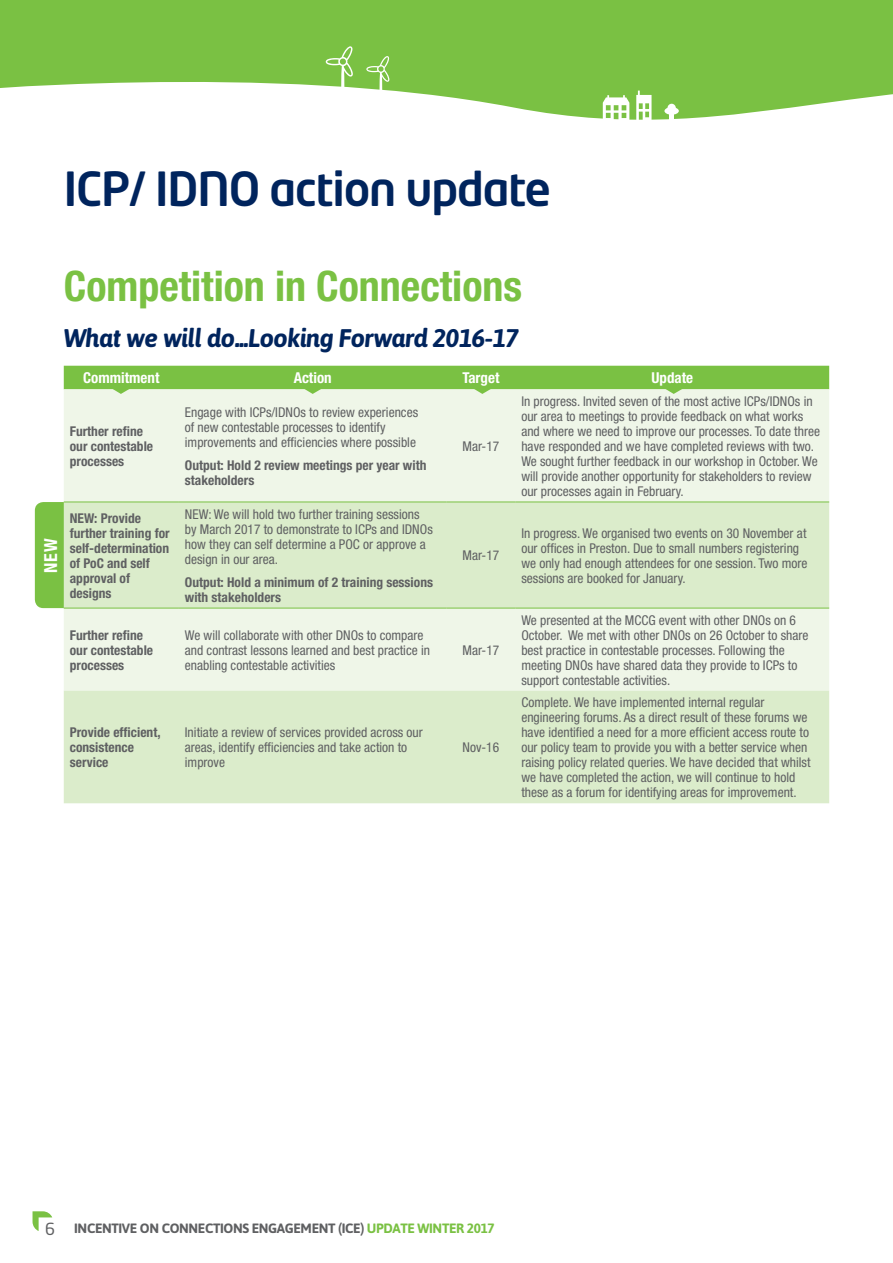
<style>
.page{position:relative;width:893px;height:1263px;background:#fff}
.page>*{position:absolute;margin:0;border:0;box-sizing:border-box;transform-origin:0 0}
.t1{font:500 46.5px "Neo Tech Std";letter-spacing:-.025em;color:#00245d}
.t2{font:700 condensed 42px "Helvetica Neue LT";color:#7ac143}
.t3{font:italic 700 25.5px "Asap";letter-spacing:-.025em;color:#00245d}
.t4{font:700 condensed 18px "Helvetica Neue LT";color:#fff}
.t5{font:700 condensed 15px "Helvetica Neue LT";color:#fff}
.t6{font:condensed 13.5px/15px "Helvetica Neue LT";color:#5f6062}
.t7{font:700 condensed 13.5px/15px "Helvetica Neue LT";color:#5f6062}
.t8{font:700 13.5px "Asap";letter-spacing:-.025em;color:#5f6062}
.s1{font-family:"Neo Tech Std";font-weight:400;font-size:16.5px}
.s2{color:#7ac143}
</style>
<div class="page">
<svg style="left:0;top:0;width:893px;height:120px"></svg>
<svg style="left:326px;top:46px;width:27px;height:43px"></svg>
<svg style="left:366px;top:56px;width:23px;height:36px"></svg>
<svg style="left:636px;top:91px;width:15px;height:29px"></svg>
<svg style="left:664px;top:104px;width:15px;height:16px"></svg>
<svg style="left:603px;top:95px;width:26px;height:25px"></svg>
<div style="left:35px;top:502px;width:42px;height:106px;background:#7ac143;border-radius:9px"></div>
<div style="left:64px;top:394px;width:765px;height:108px;background:#eff6e8"></div>
<svg style="left:64px;top:503px;width:765px;height:300px;background:#e0eed2"></svg>
<hr style="left:64px;top:502px;width:115px;height:1px;background:#7ac143">
<hr style="left:179px;top:502px;width:267px;height:1px;background:#7ac143">
<hr style="left:446px;top:502px;width:69px;height:1px;background:#7ac143">
<hr style="left:515px;top:502px;width:314px;height:1px;background:#7ac143">
<hr style="left:64px;top:608px;width:115px;height:1px;background:#7ac143">
<hr style="left:179px;top:608px;width:267px;height:1px;background:#7ac143">
<hr style="left:446px;top:608px;width:69px;height:1px;background:#7ac143">
<hr style="left:515px;top:608px;width:314px;height:1px;background:#7ac143">
<svg style="left:64px;top:366px;width:765px;height:28px;background:#8dc95e"></svg>
<svg style="left:33px;top:1211px;width:19px;height:20px"></svg>
<h1 class="t1" style="left:64px;top:159px;width:489px">ICP/ IDNO action update</h1>
<h2 class="t2" style="left:64px;top:261px;width:460px">Competition in Connections</h2>
<h3 class="t3" style="left:64px;top:324px;width:457px">What we will do...Looking Forward 2016-17</h3>
<p class="t5" style="left:83px;top:369px;width:78px">Commitment</p>
<p class="t5" style="left:294px;top:369px;width:40px">Action</p>
<p class="t5" style="left:462px;top:369px;width:39px">Target</p>
<p class="t5" style="left:651px;top:369px;width:43px">Update</p>
<p class="t7" style="left:70px;top:423px;width:85px">Further refine our contestable processes</p>
<p class="t6" style="left:521px;top:394px;width:300px">In progress. Invited seven of the most active ICPs/IDNOs in our area to meetings to provide feedback on what works and where we need to improve our processes. To date three have responded and we have completed reviews with two.<br>We sought further feedback in our workshop in October. We will provide another opportunity for stakeholders to review our processes again in February.</p>
<p class="t6" style="left:185px;top:404px;width:235px">Engage with ICPs/IDNOs to review experiences of new contestable processes to identify improvements and efficiencies where possible</p>
<p class="t7" style="left:185px;top:458px;width:243px">Output: Hold 2 review meetings per year with stakeholders</p>
<p class="t6" style="left:463px;top:439px;width:38px">Mar-17</p>
<h3 class="t4" style="left:40px;top:573px;width:36px;rotate:-90deg">New</h3>
<p class="t7" style="left:70px;top:510px;width:101px">NEW: Provide further training for self-determination of PoC and self approval of designs</p>
<p class="t6" style="left:185px;top:506px;width:249px">NEW: We will hold two further training sessions by March 2017 to demonstrate to ICPs and IDNOs how they can self determine a POC or approve a design in our area.</p>
<p class="t7" style="left:185px;top:575px;width:250px">Output: Hold a minimum of 2 training sessions with stakeholders</p>
<p class="t7" style="left:70px;top:627px;width:85px">Further refine our contestable processes</p>
<p class="t6" style="left:185px;top:627px;width:247px">We will collaborate with other DNOs to compare and contrast lessons learned and best practice in enabling contestable activities</p>
<p class="t7" style="left:70px;top:725px;width:92px">Provide efficient, consistence service</p>
<p class="t6" style="left:185px;top:725px;width:239px">Initiate a review of services provided across our areas, identify efficiencies and take action to improve</p>
<p class="t6" style="left:463px;top:548px;width:38px">Mar-17</p>
<p class="t6" style="left:463px;top:642px;width:38px">Mar-17</p>
<p class="t6" style="left:463px;top:740px;width:38px">Nov-16</p>
<p class="t6" style="left:521px;top:525px;width:288px">In progress. We organised two events on 30 November at our offices in Preston. Due to small numbers registering we only had enough attendees for one session. Two more sessions are booked for January.</p>
<p class="t6" style="left:521px;top:612px;width:289px">We presented at the MCCG event with other DNOs on 6<br>October. We met with other DNOs on 26 October to share best practice in contestable processes. Following the meeting DNOs have shared data they provide to ICPs to support contestable activities.</p>
<p class="t6" style="left:521px;top:695px;width:291px">Complete. We have implemented internal regular engineering forums. As a direct result of these forums we have identified a need for a more efficient access route to our policy team to provide you with a better service when raising policy related queries. We have decided that whilst we have completed the action, we will continue to hold these as a forum for identifying areas for improvement.</p>
<p class="t8" style="left:45px;top:1220px;width:451px"><span class="s1">6</span> INCENTIVE ON CONNECTIONS ENGAGEMENT (ICE) <span class="s2">UPDATE WINTER 2017</span></p>
</div>
